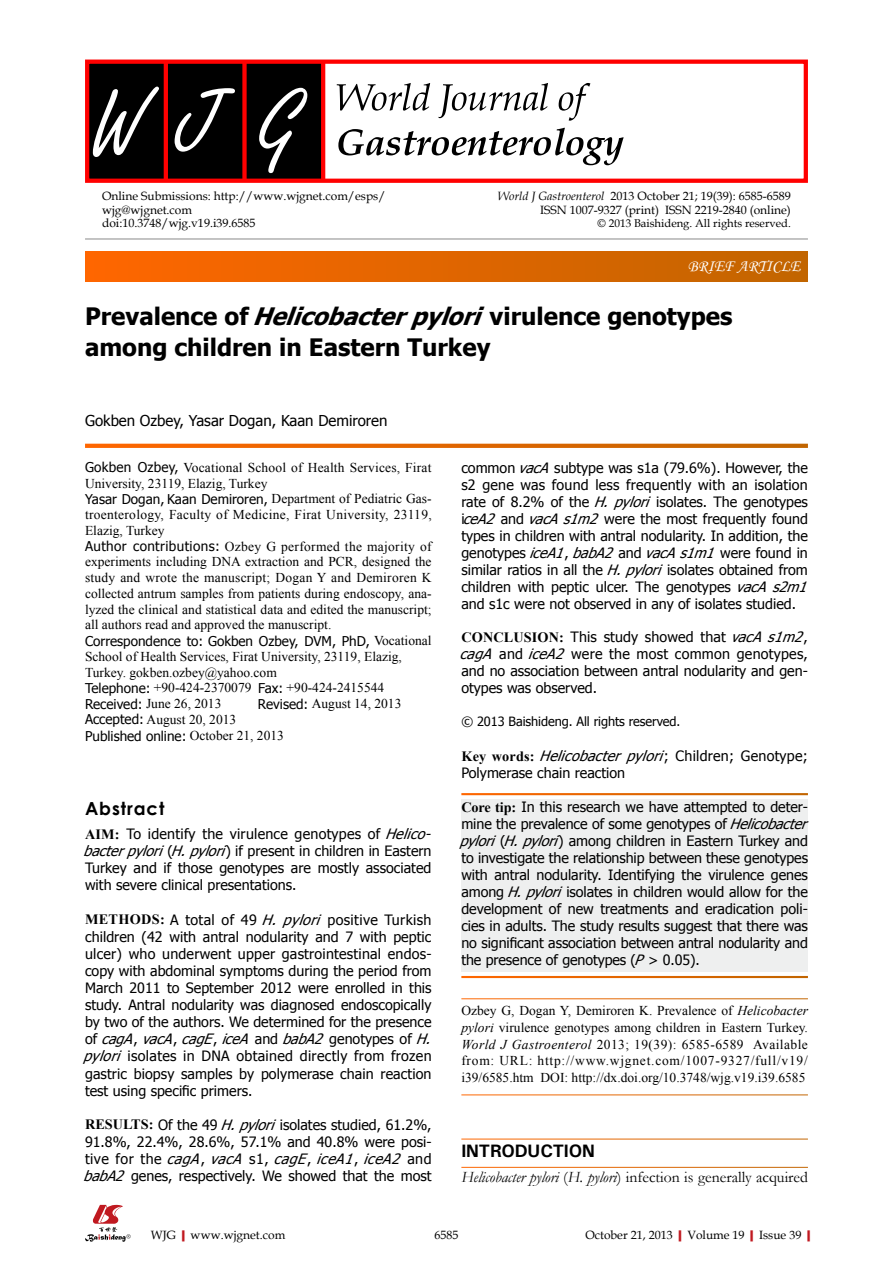
<style>
.page{position:relative;width:893px;height:1263px;background:#fff}
.page>*{position:absolute;margin:0;border:0;box-sizing:border-box;transform-origin:0 0}
.t1{font:700 24px/31.5px "Tahoma";color:#000}
.t2{font:700 18px "Univers";letter-spacing:-.01em;color:#000}
.t3{font:700 18px "Century Gothic";letter-spacing:.05em;color:#000}
.t4{font:16.5px "Monotype Corsiva";color:#fff}
.t5{font:15.75px "Garamond";color:#000}
.t6{font:15px "Tahoma";color:#000}
.t7{font:14.25px/17px "Tahoma";color:#000}
.t8{font:13.5px/15.8px "Times New Roman";color:#000}
.t9{font:12.75px "Tahoma";letter-spacing:-.005em;color:#000}
.t10{font:12px/13.5px "Book Antiqua";color:#000;text-align:right}
.t11{font:11.25px "Book Antiqua";color:#000}
.s1{font-style:italic}
.s2{font-family:"Tahoma"}
.s3{font-family:"Times New Roman";font-weight:700}
.s4{font-weight:700;color:#c01920}
</style>
<div class="page">
<div style="left:461px;top:799px;width:347px;height:173px;background:#eeefef"></div>
<div style="left:85px;top:252px;width:723px;height:29px;background:linear-gradient(to right,#f60,#c16500)"></div>
<hr style="left:85px;top:239px;width:723px;height:1px;background:#898989">
<div style="left:87px;top:61px;width:236px;height:121px;background:#000"></div>
<hr style="left:164px;top:61px;width:4px;height:121px;background:#f00">
<div style="left:242px;top:61px;width:5px;height:121px;background:#f00"></div>
<hr style="left:321px;top:61px;width:4px;height:121px;background:#f00">
<div style="left:85px;top:60px;width:723px;height:123px;border:4px solid #f00"></div>
<svg style="left:259px;top:88px;width:48px;height:85px"></svg>
<svg style="left:175px;top:88px;width:60px;height:64px"></svg>
<svg style="left:93px;top:87px;width:66px;height:70px"></svg>
<svg style="left:337px;top:83px;width:253px;height:38px"></svg>
<svg style="left:338px;top:128px;width:286px;height:37px"></svg>
<svg style="left:85px;top:1205px;width:46px;height:37px"></svg>
<svg style="left:85px;top:444px;width:723px;height:4px;background:#e06804"></svg>
<p class="t10" style="left:102px;top:189px;width:285px;text-align:left">Online Submissions: http://www.wjgnet.com/esps/ wjg@wjgnet.com<br>doi:10.3748/wjg.v19.i39.6585</p>
<p class="t10" style="left:498px;top:189px;width:294px"><span class="s1">World J Gastroenterol</span> 2013 October 21; 19(39): 6585-6589<br>ISSN 1007-9327 (print) ISSN 2219-2840 (online)</p>
<p class="t11" style="left:598px;top:215px;width:195px">© 2013 Baishideng. All rights reserved.</p>
<p class="t4" style="left:688px;top:256px;width:114px">BRIEF ARTICLE</p>
<p class="t1" style="left:85px;top:298px;width:649px">Prevalence of <span class="s1">Helicobacterpylori</span>virulence genotypes among children in Eastern Turkey</p>
<p class="t6" style="left:85px;top:410px;width:304px">Gokben Ozbey, Yasar Dogan, Kaan Demiroren</p>
<p class="t8" style="left:85px;top:459px;width:348px"><span class="s2">Gokben Ozbey,</span> Vocational School of Health Services, Firat University, 23119, Elazig, Turkey<br><span class="s2">Yasar Dogan, Kaan Demiroren,</span> Department of Pediatric Gas&shy;troenterology, Faculty of Medicine, Firat University, 23119, Elazig, Turkey<br><span class="s2">Author contributions:</span> Ozbey G performed the majority of experiments including DNA extraction and PCR, designed the study and wrote the manuscript; Dogan Y and Demiroren K collected antrum samples from patients during endoscopy, ana&shy;lyzed the clinical and statistical data and edited the manuscript; all authors read and approved the manuscript.<br><span class="s2">Correspondence to: Gokben Ozbey, DVM, PhD,</span> Vocational School of Health Services, Firat University, 23119, Elazig, Turkey. gokben.ozbey@yahoo.com<br><span class="s2">Telephone:</span> +90-424-2370079 <span class="s2">Fax:</span> +90-424-2415544<br><span class="s2">Received:</span> June 26, 2013</p>
<p class="t8" style="left:258px;top:695px;width:145px"><span class="s2">Revised:</span> August 14, 2013</p>
<p class="t8" style="left:85px;top:711px;width:200px;line-height:16.6px"><span class="s2">Accepted:</span> August 20, 2013<br><span class="s2">Published online:</span> October 21, 2013</p>
<p class="t3" style="left:85px;top:795px;width:81px">Abstract</p>
<p class="t7" style="left:83px;top:825px;width:354px"><span class="s3">AIM:</span> To identify the virulence genotypes of <span class="s1">Helico&shy;bacterpylori</span>(<span class="s1">H.pylori</span>) if present in children in Eastern Turkey and if those genotypes are mostly associated with severe clinical presentations.</p>
<p class="t7" style="left:83px;top:910px;width:354px"><span class="s3">METHODS:</span> A total of 49 <span class="s1">H.pylori</span> positive Turkish children (42 with antral nodularity and 7 with peptic ulcer) who underwent upper gastrointestinal endos&shy;copy with abdominal symptoms during the period from March 2011 to September 2012 were enrolled in this study. Antral nodularity was diagnosed endoscopically by two of the authors. We determined for the presence o f <span class="s1">cagA</span>, <span class="s1">vacA</span>, <span class="s1">cagE</span>, <span class="s1">iceA</span> a n d <span class="s1">babA2</span> g e n o t y p e s o f <span class="s1">H. pylori</span> isolates in DNA obtained directly from frozen gastric biopsy samples by polymerase chain reaction test using specific primers.</p>
<p class="t7" style="left:83px;top:1115px;width:350px;text-align:justify"><span class="s3">RESULTS:</span> Of the 49 <span class="s1">H.pylori</span>isolates studied, 61.2%, 91.8%, 22.4%, 28.6%, 57.1% and 40.8% were posi&shy;t i v e f o r t h e <span class="s1">cagA</span> , <span class="s1">vacA</span> s 1 , <span class="s1">cagE</span> , <span class="s1">iceA1</span> , <span class="s1">iceA2</span> a n d <span class="s1">babA2</span> genes, respectively. We showed that the most</p>
<p class="t7" style="left:461px;top:459px;width:353px">common <span class="s1">vacA</span> subtype was s1a (79.6%). However, the s2 gene was found less frequently with an isolation rate of 8.2% of the <span class="s1">H.pylori</span> isolates. The genotypes i<span class="s1">ceA2</span> and <span class="s1">vacAs1m2</span> were the most frequently found types in children with antral nodularity. In addition, the genotypes <span class="s1">iceA1</span>, <span class="s1">babA2</span> and <span class="s1">vacAs1m1</span> were found in similar ratios in all the <span class="s1">H.pylori</span>isolates obtained from children with peptic ulcer. The genotypes <span class="s1">vacAs2m1 </span>and s1c were not observed in any of isolates studied.</p>
<p class="t7" style="left:459px;top:628px;width:350px;text-align:justify"><span class="s3">CONCLUSION:</span> This study showed that <span class="s1">vacAs1m2</span>, <span class="s1">cagA</span> and <span class="s1">iceA2</span> were the most common genotypes, and no association between antral nodularity and gen&shy;otypes was observed.</p>
<p class="t9" style="left:461px;top:713px;width:221px">© 2013 Baishideng. All rights reserved.</p>
<p class="t7" style="left:461px;top:747px;width:348px"><span class="s3">Key words:</span> <span class="s1">Helicobacterpylori</span>; Children; Genotype;<br>Polymerase chain reaction</p>
<p class="t7" style="left:459px;top:798px;width:354px"><span class="s3">Core tip:</span> In this research we have attempted to deter&shy;mine the prevalence of some genotypes of <span class="s1">Helicobacter pylori</span>(<span class="s1">H.pylori</span>) among children in Eastern Turkey and to investigate the relationship between these genotypes with antral nodularity. Identifying the virulence genes among <span class="s1">H.pylori</span>isolates in children would allow for the development of new treatments and eradication poli&shy;cies in adults. The study results suggest that there was no significant association between antral nodularity and the presence of genotypes (<span class="s1">P</span> &gt; 0.05).</p>
<p class="t8" style="left:461px;top:1001px;width:348px;line-height:17px;text-align:justify">Ozbey G, Dogan Y, Demiroren K. Prevalence of <span class="s1">Helicobacter pylori</span> virulence genotypes among children in Eastern Turkey.<br><span class="s1">World J Gastroenterol</span> 2013; 19(39): 6585-6589 Available from: URL: http://www.wjgnet.com/1007-9327/full/v19/ i39/6585.htm DOI: http://dx.doi.org/10.3748/wjg.v19.i39.6585</p>
<p class="t2" style="left:461px;top:1140px;width:135px">INTRODUCTION</p>
<p class="t5" style="left:461px;top:1166px;width:348px"><span class="s1">Helicobacter pylori</span> (<span class="s1">H. pylori</span>) infection is generally acquired</p>
<p class="t10" style="left:151px;top:1227px;width:136px">WJG<span class="s4">|</span>www.wjgnet.com</p>
<p class="t10" style="left:585px;top:1227px;width:232px">October 21, 2013<span class="s4">|</span>Volume 19<span class="s4">|</span>Issue 39<span class="s4">|</span></p>
<p class="t10" style="left:434px;top:1227px;width:25px">6585</p>
</div>
